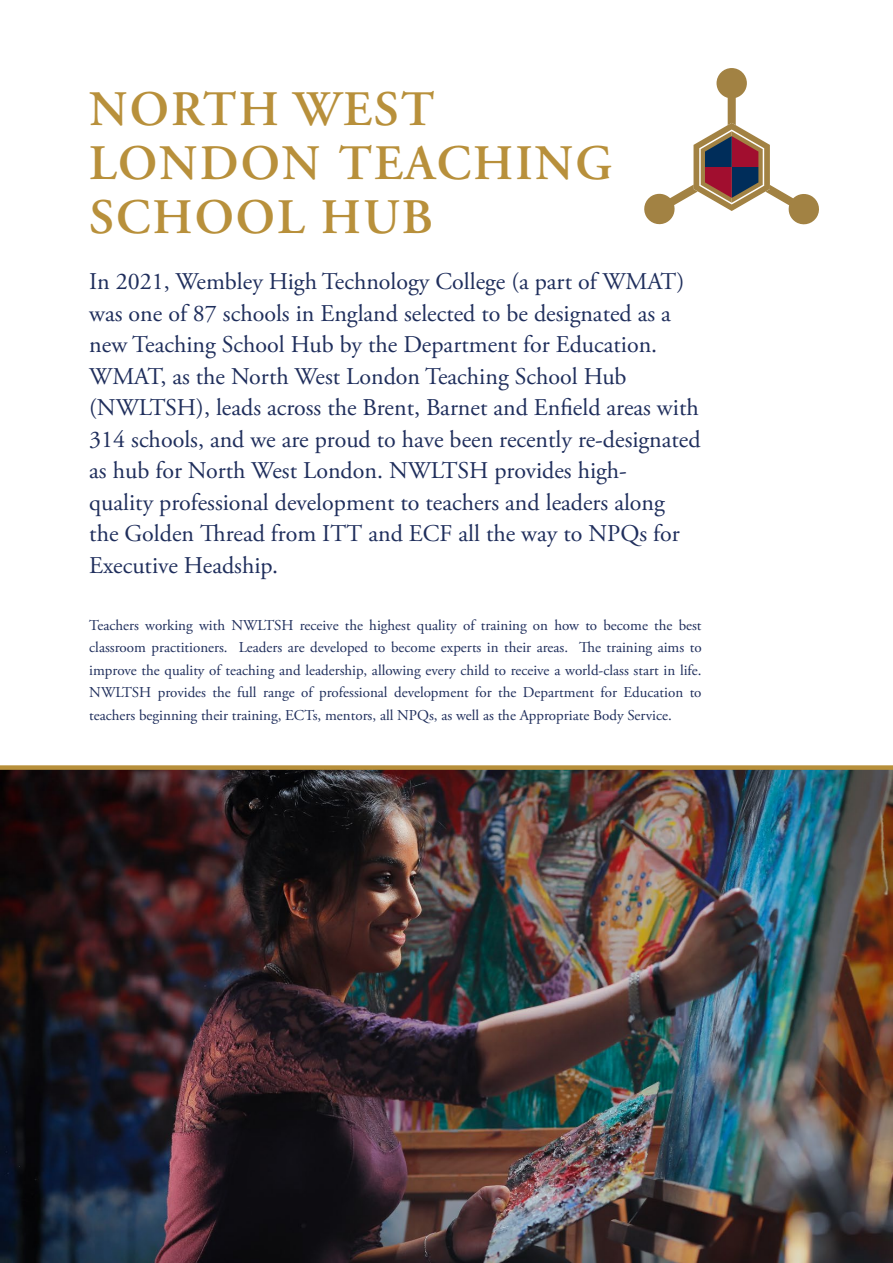
<style>
.page{position:relative;width:893px;height:1263px;background:#fff}
.page>*{position:absolute;margin:0;border:0;box-sizing:border-box;transform-origin:0 0}
.t1{font:600 49.5px/54px "Adobe Garamond Pro";letter-spacing:.04em;color:#b8903b}
.t2{font:24px/31.5px "Adobe Garamond Pro";color:#1f2e5c}
.t3{font:15px/22.5px "Adobe Garamond Pro";color:#1f2e5c;text-align:justify}
</style>
<div class="page">
<svg style="left:644px;top:68px;width:175px;height:157px"></svg>
<img style="left:0;top:770px;width:893px;height:493px">
<div style="left:0;top:765px;width:893px;height:5px;background:#b8903b"></div>
<h1 class="t1" style="left:89px;top:83px;width:524px">NORTH WEST<br>LONDON TEACHING<br>SCHOOL HUB</h1>
<p class="t2" style="left:89px;top:267px;width:613px">In 2021, Wembley High Technology College (a part of WMAT) was one of 87 schools in England selected to be designated as a new Teaching School Hub by the Department for Education.<br>WMAT, as the North West London Teaching School Hub (NWLTSH), leads across the Brent, Barnet and Enfield areas with 314 schools, and we are proud to have been recently re-designated as hub for North West London. NWLTSH provides high-<br>quality professional development to teachers and leaders along<br>the Golden Thread from ITT and ECF all the way to NPQs for Executive Headship.</p>
<p class="t3" style="left:89px;top:614px;width:614px">Teachers working with NWLTSH receive the highest quality of training on how to become the best classroom practitioners. Leaders are developed to become experts in their areas. The training aims to improve the quality of teaching and leadership, allowing every child to receive a world-class start in life.<br>NWLTSH provides the full range of professional development for the Department for Education to teachers beginning their training, ECTs, mentors, all NPQs, as well as the Appropriate Body Service.</p>
</div>
